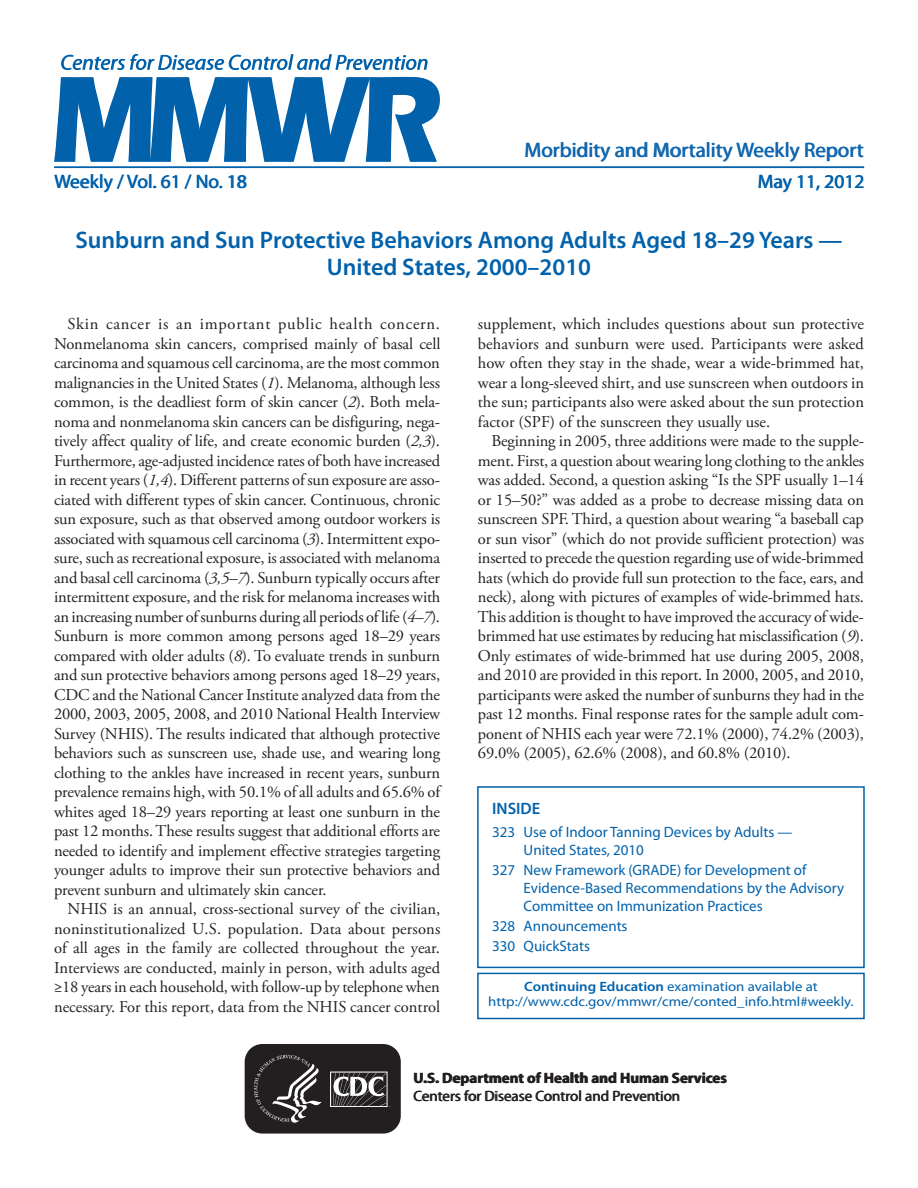
<style>
.page{position:relative;width:918px;height:1188px;background:#fff}
.page>*{position:absolute;margin:0;border:0;box-sizing:border-box;transform-origin:0 0}
.headline{font:600 24px/27px "Myriad Pro";color:#0161ab;text-align:center}
.t1{font:21px "Myriad Pro";color:#1167af}
.cover_date_vol{font:19.5px "Myriad Pro";color:#0161ab}
.body_copy{font:16.5px/19.5px "Adobe Garamond Pro";letter-spacing:-.01em;color:#231f20;text-align:justify}
.inside{font:600 16.5px "Myriad Pro";color:#0161ab}
.toc_headline_to_999{font:15px/18px "Myriad Pro";color:#0161ab}
.t2{font:700 15px "Myriad Pro";color:#231f20}
.t3{font:15px "Myriad Pro";color:#231f20}
.ce_callout_box{font:13.5px/15px "Myriad Pro";color:#0161ab;text-align:center;scale:1.1 1}
.s1{font-style:italic}
.s2{font-weight:600}
</style>
<div class="page">
<svg style="left:244px;top:1045px;width:157px;height:89px"></svg>
<hr style="left:54px;top:167px;width:810px;height:1px;background:#0161ab">
<div style="left:477px;top:973px;width:388px;height:46px;border:2px solid #0161ab"></div>
<div style="left:477px;top:786px;width:388px;height:182px;border:2px solid #0161ab"></div>
<svg style="left:54px;top:77px;width:386px;height:85px"></svg>
<svg style="left:61px;top:54px;width:367px;height:16px"></svg>
<p class="t1" style="left:525px;top:137px;width:341px">Morbidity and Mortality Weekly Report</p>
<p class="cover_date_vol" style="left:55px;top:169px;width:194px">Weekly / Vol. 61 / No. 18</p>
<p class="cover_date_vol" style="left:758px;top:169px;width:108px">May 11, 2012</p>
<p class="headline" style="left:75px;top:225px;width:769px">Sunburn and Sun Protective Behaviors Among Adults Aged 18–29 Years —<br>United States, 2000–2010</p>
<p class="body_copy" style="left:54px;top:315px;width:388px;text-indent:13px">Skin cancer is an important public health concern.<br>Nonmelanoma skin cancers, comprised mainly of basal cell carcinoma and squamous cell carcinoma, are the most common malignancies in the United States (<span class="s1">1</span>). Melanoma, although less common, is the deadliest form of skin cancer (<span class="s1">2</span>). Both mela&shy;noma and nonmelanoma skin cancers can be disfiguring, nega&shy;tively affect quality of life, and create economic burden (<span class="s1">2,3</span>).<br>Furthermore, age-adjusted incidence rates of both have increased in recent years (<span class="s1">1,4</span>). Different patterns of sun exposure are asso&shy;ciated with different types of skin cancer. Continuous, chronic sun exposure, such as that observed among outdoor workers is associated with squamous cell carcinoma (<span class="s1">3</span>). Intermittent expo&shy;sure, such as recreational exposure, is associated with melanoma and basal cell carcinoma (<span class="s1">3,5–7</span>). Sunburn typically occurs after intermittent exposure, and the risk for melanoma increases with an increasing number of sunburns during all periods of life (<span class="s1">4–7</span>).<br>Sunburn is more common among persons aged 18–29 years compared with older adults (<span class="s1">8</span>). To evaluate trends in sunburn and sun protective behaviors among persons aged 18–29 years, CDC and the National Cancer Institute analyzed data from the 2000, 2003, 2005, 2008, and 2010 National Health Interview Survey (NHIS). The results indicated that although protective behaviors such as sunscreen use, shade use, and wearing long clothing to the ankles have increased in recent years, sunburn prevalence remains high, with 50.1% of all adults and 65.6% of whites aged 18–29 years reporting at least one sunburn in the past 12 months. These results suggest that additional efforts are needed to identify and implement effective strategies targeting younger adults to improve their sun protective behaviors and prevent sunburn and ultimately skin cancer.</p>
<p class="body_copy" style="left:54px;top:900px;width:388px;text-indent:13px">NHIS is an annual, cross-sectional survey of the civilian, noninstitutionalized U.S. population. Data about persons of all ages in the family are collected throughout the year.<br>Interviews are conducted, mainly in person, with adults aged ≥18 years in each household, with follow-up by telephone when necessary. For this report, data from the NHIS cancer control</p>
<p class="body_copy" style="left:478px;top:315px;width:388px">supplement, which includes questions about sun protective behaviors and sunburn were used. Participants were asked how often they stay in the shade, wear a wide-brimmed hat, wear a long-sleeved shirt, and use sunscreen when outdoors in the sun; participants also were asked about the sun protection factor (SPF) of the sunscreen they usually use.</p>
<p class="body_copy" style="left:478px;top:432px;width:388px;text-indent:13px">Beginning in 2005, three additions were made to the supple&shy;ment. First, a question about wearing long clothing to the ankles was added. Second, a question asking “Is the SPF usually 1–14 or 15–50?” was added as a probe to decrease missing data on sunscreen SPF. Third, a question about wearing “a baseball cap or sun visor” (which do not provide sufficient protection) was inserted to precede the question regarding use of wide-brimmed hats (which do provide full sun protection to the face, ears, and neck), along with pictures of examples of wide-brimmed hats.<br>This addition is thought to have improved the accuracy of wide&shy;brimmed hat use estimates by reducing hat misclassification (<span class="s1">9</span>).<br>Only estimates of wide-brimmed hat use during 2005, 2008, and 2010 are provided in this report. In 2000, 2005, and 2010, participants were asked the number of sunburns they had in the past 12 months. Final response rates for the sample adult com&shy;ponent of NHIS each year were 72.1% (2000), 74.2% (2003), 69.0% (2005), 62.6% (2008), and 60.8% (2010).</p>
<p class="inside" style="left:492px;top:798px;width:50px">INSIDE</p>
<p class="toc_headline_to_999" style="left:524px;top:823px;width:270px;text-indent:-32px">323 Use of Indoor Tanning Devices by Adults —<br>United States, 2010</p>
<p class="toc_headline_to_999" style="left:524px;top:861px;width:322px;text-indent:-32px">327 New Framework (GRADE) for Development of<br>Evidence-Based Recommendations by the Advisory<br>Committee on Immunization Practices</p>
<p class="toc_headline_to_999" style="left:492px;top:917px;width:137px">328 Announcements</p>
<p class="toc_headline_to_999" style="left:492px;top:937px;width:99px">330 QuickStats</p>
<p class="ce_callout_box" style="left:488px;top:979px;width:334px"><span class="s2">Continuing Education</span> examination available at http://www.cdc.gov/mmwr/cme/conted_info.html#weekly.</p>
<p class="t2" style="left:413px;top:1068px;width:315px">U.S. Department of Health and Human Services</p>
<p class="t3" style="left:413px;top:1087px;width:268px">Centers for Disease Control and Prevention</p>
</div>
